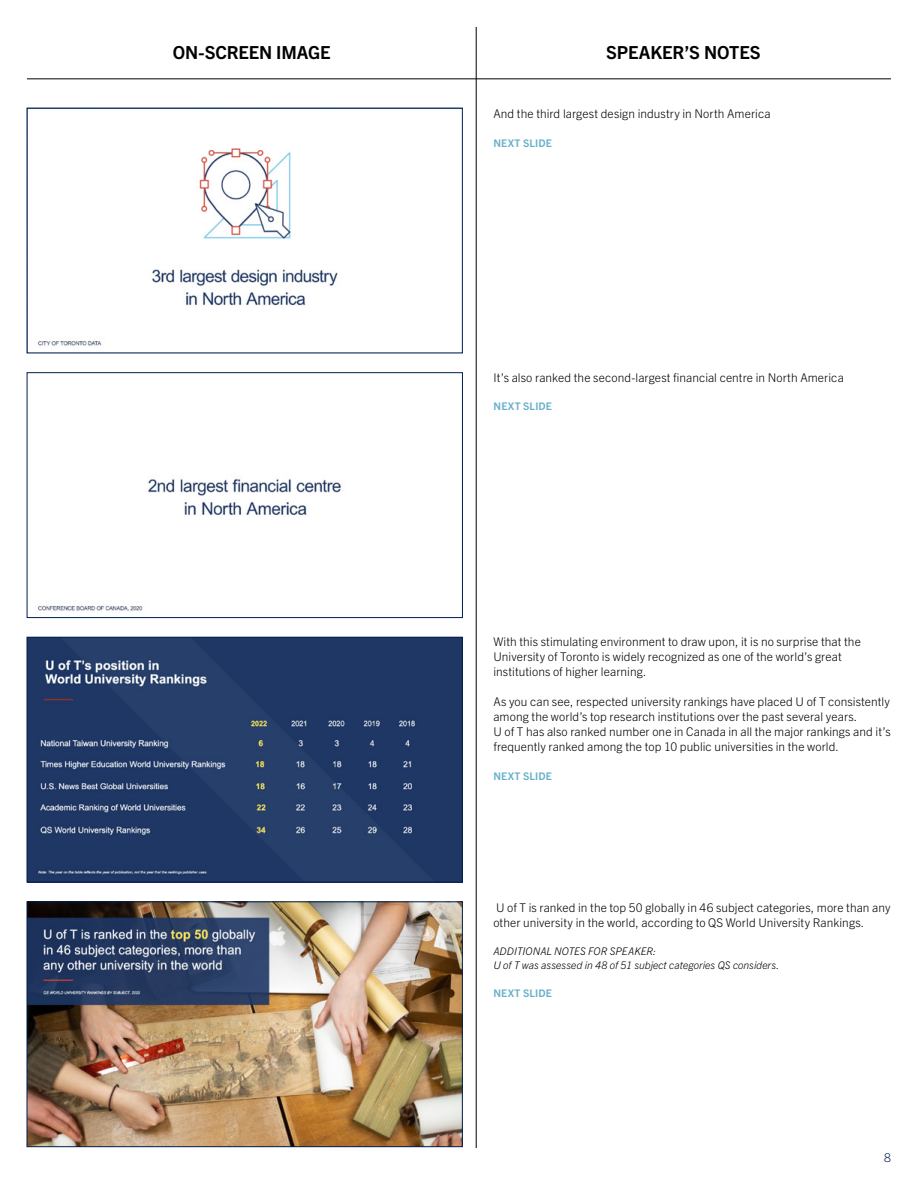
<style>
.page{position:relative;width:918px;height:1188px;background:#fff}
.page>*{position:absolute;margin:0;border:0;box-sizing:border-box;transform-origin:0 0}
.t1{font:700 18px "Trade Gothic Next LT Pro";letter-spacing:-.01em;color:#000}
.t2{font:300 12px/15px "Trade Gothic Next LT Pro";letter-spacing:.005em;color:#000}
.t3{font:300 12px "Trade Gothic Next LT Pro";color:#001f4e}
.t4{font:italic 300 10.5px/13.5px "Trade Gothic Next LT Pro";letter-spacing:.005em;color:#000}
.t5{font:700 10.5px "Trade Gothic Next LT Pro";letter-spacing:.015em;color:#69b1ca}
</style>
<div class="page">
<hr style="left:27px;top:79px;width:864px;height:1px;background:#000">
<hr style="left:476px;top:27px;width:1px;height:1121px;background:#000">
<img style="left:29px;top:904px;width:431px;height:241px">
<div style="left:27px;top:902px;width:435px;height:245px;border:1px solid #001f4e"></div>
<img style="left:29px;top:639px;width:431px;height:241px">
<div style="left:27px;top:637px;width:435px;height:245px;border:1px solid #001f4e"></div>
<img style="left:38px;top:478px;width:303px;height:134px">
<div style="left:27px;top:373px;width:436px;height:245px;border:1px solid #001f4e"></div>
<img style="left:37px;top:148px;width:301px;height:198px">
<div style="left:27px;top:108px;width:435px;height:245px;border:1px solid #001f4e"></div>
<h1 class="t1" style="left:173px;top:40px;width:159px">ON-SCREEN IMAGE</h1>
<h1 class="t1" style="left:606px;top:40px;width:156px">SPEAKER’S NOTES</h1>
<p class="t2" style="left:493px;top:105px;width:279px">And the third largest design industry in North America</p>
<p class="t5" style="left:493px;top:135px;width:60px">NEXT SLIDE</p>
<p class="t2" style="left:494px;top:369px;width:352px">It’s also ranked the second-largest financial centre in North America</p>
<p class="t5" style="left:494px;top:399px;width:60px">NEXT SLIDE</p>
<p class="t2" style="left:493px;top:634px;width:369px">With this stimulating environment to draw upon, it is no surprise that the<br>University of Toronto is widely recognized as one of the world’s great institutions of higher learning.</p>
<p class="t2" style="left:493px;top:694px;width:399px">As you can see, respected university rankings have placed U of T consistently among the world’s top research institutions over the past several years.<br>U of T has also ranked number one in Canada in all the major rankings and it’s frequently ranked among the top 10 public universities in the world.</p>
<p class="t5" style="left:493px;top:769px;width:60px">NEXT SLIDE</p>
<p class="t2" style="left:493px;top:899px;width:399px">U of T is ranked in the top 50 globally in 46 subject categories, more than any other university in the world, according to QS World University Rankings.</p>
<p class="t4" style="left:493px;top:944px;width:287px">ADDITIONAL NOTES FOR SPEAKER:<br>U of T was assessed in 48 of 51 subject categories QS considers.</p>
<p class="t5" style="left:493px;top:986px;width:60px">NEXT SLIDE</p>
<p class="t3" style="left:884px;top:1149px;width:8px">8</p>
</div>
